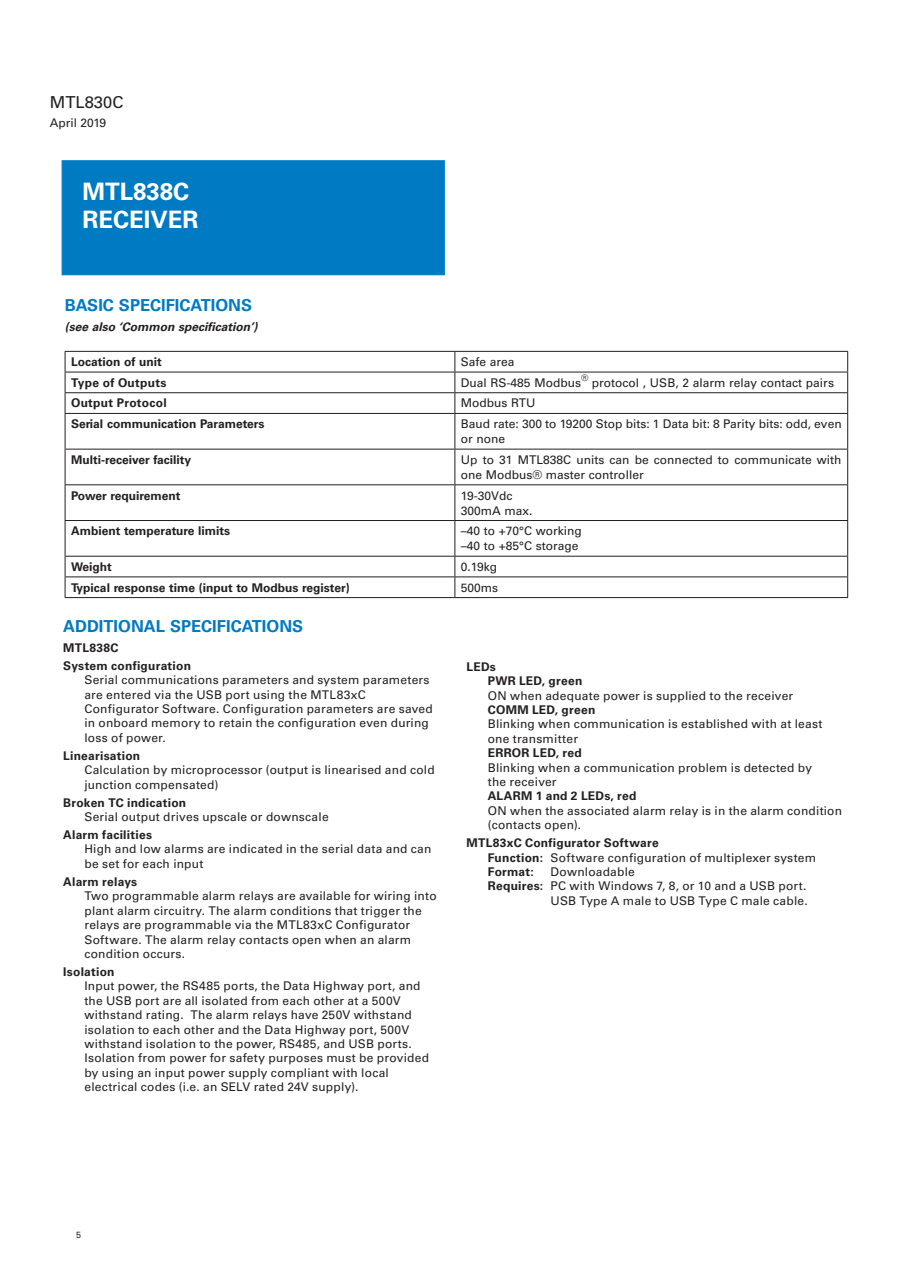
<style>
.page{position:relative;width:915px;height:1263px;background:#fff}
.page>*{position:absolute;margin:0;border:0;box-sizing:border-box;transform-origin:0 0}
.Part_Number_-_big{font:700 24px/27px "Univers LT Pro 65";color:#fff}
._1st_Subheading--P54{font:700 16.5px "Univers LT Pro 65";color:#007ac2}
._10pt_CAPS_heading{font:700 16.5px "Univers LT Pro 65";color:#007ac2}
.t1{font:16.5px "Univers LT Pro 55 Roman";color:#231f20}
.Spec_value{font:12px/14.4px "Univers LT Pro 55 Roman";letter-spacing:.015em;color:#231f20}
.Intro_text{font:12px/15px "Univers LT Pro 55 Roman";color:#231f20}
.Spec_value-2{font:700 12px "Univers LT Pro 65";letter-spacing:.02em;color:#231f20}
.Intro_text-2{font:700 12px "Univers LT Pro 65";color:#231f20}
.Spec_parameter{font:700 12px "Univers LT Pro 65";letter-spacing:.025em;color:#231f20}
.See_also{font:italic 700 12px "Univers LT Pro 65";color:#231f20}
.Intro_text-3{font:9px "Univers LT Pro 55 Roman";color:#231f20}
.s1{font-family:"Univers LT Pro 65";font-weight:700}
</style>
<div class="page">
<hr style="left:65px;top:351px;width:389px;height:1px;background:#231f20">
<hr style="left:454px;top:351px;width:393px;height:1px;background:#231f20">
<hr style="left:65px;top:372px;width:389px;height:1px;background:#231f20">
<hr style="left:454px;top:372px;width:393px;height:1px;background:#231f20">
<hr style="left:65px;top:392px;width:389px;height:1px;background:#231f20">
<svg style="left:65px;top:352px;width:1px;height:61px"></svg>
<hr style="left:454px;top:392px;width:393px;height:1px;background:#231f20">
<svg style="left:454px;top:352px;width:1px;height:61px"></svg>
<svg style="left:847px;top:352px;width:1px;height:61px"></svg>
<hr style="left:65px;top:413px;width:389px;height:1px;background:#231f20">
<hr style="left:65px;top:414px;width:1px;height:35px;background:#231f20">
<hr style="left:454px;top:413px;width:393px;height:1px;background:#231f20">
<hr style="left:454px;top:414px;width:1px;height:35px;background:#231f20">
<hr style="left:847px;top:414px;width:1px;height:35px;background:#231f20">
<hr style="left:65px;top:449px;width:389px;height:1px;background:#231f20">
<hr style="left:65px;top:449px;width:1px;height:35px;background:#231f20">
<hr style="left:454px;top:449px;width:393px;height:1px;background:#231f20">
<hr style="left:454px;top:449px;width:1px;height:35px;background:#231f20">
<hr style="left:847px;top:449px;width:1px;height:35px;background:#231f20">
<hr style="left:65px;top:484px;width:389px;height:1px;background:#231f20">
<hr style="left:65px;top:485px;width:1px;height:35px;background:#231f20">
<hr style="left:454px;top:484px;width:393px;height:1px;background:#231f20">
<hr style="left:454px;top:485px;width:1px;height:35px;background:#231f20">
<hr style="left:847px;top:485px;width:1px;height:35px;background:#231f20">
<hr style="left:65px;top:520px;width:389px;height:1px;background:#231f20">
<hr style="left:65px;top:521px;width:1px;height:35px;background:#231f20">
<hr style="left:454px;top:520px;width:393px;height:1px;background:#231f20">
<hr style="left:454px;top:521px;width:1px;height:35px;background:#231f20">
<hr style="left:847px;top:521px;width:1px;height:35px;background:#231f20">
<hr style="left:65px;top:556px;width:389px;height:1px;background:#231f20">
<hr style="left:454px;top:556px;width:393px;height:1px;background:#231f20">
<hr style="left:65px;top:576px;width:389px;height:1px;background:#231f20">
<svg style="left:65px;top:557px;width:1px;height:40px"></svg>
<hr style="left:454px;top:576px;width:393px;height:1px;background:#231f20">
<svg style="left:454px;top:557px;width:1px;height:40px"></svg>
<svg style="left:847px;top:557px;width:1px;height:40px"></svg>
<hr style="left:65px;top:597px;width:389px;height:1px;background:#231f20">
<hr style="left:454px;top:597px;width:393px;height:1px;background:#231f20">
<div style="left:62px;top:160px;width:382px;height:115px;background:#007ac2;border:1px solid #007ac2"></div>
<h2 class="t1" style="left:50px;top:92px;width:75px">MTL830C</h2>
<p class="Spec_value" style="left:50px;top:116px;width:58px">April 2019</p>
<p class="Part_Number_-_big" style="left:82px;top:179px;width:118px">MTL838C<br>RECEIVER</p>
<p class="_10pt_CAPS_heading" style="left:65px;top:296px;width:189px">BASIC SPECIFICATIONS</p>
<p class="See_also" style="left:65px;top:319px;width:194px">(see also ‘Common specification’)</p>
<p class="Intro_text-2" style="left:71px;top:355px;width:92px">Location of unit</p>
<p class="Intro_text" style="left:460px;top:354px;width:55px">Safe area</p>
<p class="Spec_parameter" style="left:71px;top:375px;width:97px">Type of Outputs</p>
<p class="Intro_text" style="left:460px;top:375px;width:122px">Dual RS-485 Modbus</p>
<p class="Intro_text-3" style="left:581px;top:372px;width:9px">®</p>
<p class="Intro_text" style="left:591px;top:375px;width:243px">protocol , USB, 2 alarm relay contact pairs</p>
<p class="Spec_parameter" style="left:71px;top:396px;width:97px">Output Protocol</p>
<p class="Intro_text" style="left:460px;top:396px;width:76px">Modbus RTU</p>
<p class="Intro_text-2" style="left:71px;top:417px;width:195px">Serial communication Parameters</p>
<p class="Intro_text" style="left:460px;top:416px;width:382px">Baud rate: 300 to 19200 Stop bits: 1 Data bit: 8 Parity bits: odd, even or none</p>
<p class="Intro_text-2" style="left:71px;top:452px;width:121px">Multi-receiver facility</p>
<p class="Intro_text" style="left:460px;top:452px;width:382px">Up to 31 MTL838C units can be connected to communicate with one Modbus® master controller</p>
<p class="Intro_text-2" style="left:71px;top:488px;width:111px">Power requirement</p>
<p class="Intro_text" style="left:460px;top:488px;width:73px">19-30Vdc<br>300mA max.</p>
<p class="Intro_text-2" style="left:71px;top:524px;width:161px">Ambient temperature limits</p>
<p class="Intro_text" style="left:460px;top:523px;width:122px">–40 to +70°C working –40 to +85°C storage</p>
<p class="Intro_text-2" style="left:71px;top:559px;width:42px">Weight</p>
<p class="Intro_text" style="left:460px;top:559px;width:38px">0.19kg</p>
<p class="Intro_text-2" style="left:71px;top:580px;width:280px">Typical response time (input to Modbus register)</p>
<p class="Intro_text" style="left:460px;top:580px;width:39px">500ms</p>
<p class="_1st_Subheading--P54" style="left:63px;top:617px;width:241px">ADDITIONAL SPECIFICATIONS</p>
<p class="Spec_parameter" style="left:63px;top:640px;width:57px">MTL838C</p>
<p class="Spec_value-2" style="left:63px;top:658px;width:129px">System configuration</p>
<p class="Spec_value" style="left:84px;top:673px;width:350px">Serial communications parameters and system parameters are entered via the USB port using the MTL83xC Configurator Software. Configuration parameters are saved in onboard memory to retain the configuration even during loss of power.</p>
<p class="Spec_value-2" style="left:63px;top:748px;width:79px">Linearisation</p>
<p class="Spec_value" style="left:84px;top:763px;width:351px">Calculation by microprocessor (output is linearised and cold junction compensated)</p>
<p class="Spec_value-2" style="left:63px;top:795px;width:124px">Broken TC indication</p>
<p class="Spec_value" style="left:84px;top:810px;width:246px">Serial output drives upscale or downscale</p>
<p class="Spec_value-2" style="left:63px;top:828px;width:90px">Alarm facilities</p>
<p class="Spec_value" style="left:84px;top:842px;width:348px">High and low alarms are indicated in the serial data and can be set for each input</p>
<p class="Spec_value-2" style="left:63px;top:874px;width:76px">Alarm relays</p>
<p class="Spec_value" style="left:84px;top:889px;width:353px">Two programmable alarm relays are available for wiring into plant alarm circuitry. The alarm conditions that trigger the relays are programmable via the MTL83xC Configurator Software. The alarm relay contacts open when an alarm condition occurs.</p>
<p class="Spec_value-2" style="left:63px;top:964px;width:53px">Isolation</p>
<p class="Spec_value" style="left:84px;top:979px;width:337px">Input power, the RS485 ports, the Data Highway port, and the USB port are all isolated from each other at a 500V withstand rating. The alarm relays have 250V withstand isolation to each other and the Data Highway port, 500V withstand isolation to the power, RS485, and USB ports.</p>
<p class="Spec_value" style="left:84px;top:1051px;width:346px">Isolation from power for safety purposes must be provided by using an input power supply compliant with local electrical codes (i.e. an SELV rated 24V supply).</p>
<p class="Spec_value-2" style="left:466px;top:659px;width:31px">LEDs</p>
<p class="Spec_value-2" style="left:487px;top:674px;width:96px">PWR LED, green</p>
<p class="Spec_value" style="left:487px;top:688px;width:307px">ON when adequate power is supplied to the receiver</p>
<p class="Spec_value-2" style="left:487px;top:702px;width:109px">COMM LED, green</p>
<p class="Spec_value" style="left:487px;top:717px;width:336px">Blinking when communication is established with at least one transmitter</p>
<p class="Spec_value-2" style="left:487px;top:746px;width:95px">ERROR LED, red</p>
<p class="Spec_value" style="left:487px;top:760px;width:325px">Blinking when a communication problem is detected by the receiver</p>
<p class="Spec_value-2" style="left:487px;top:789px;width:150px">ALARM 1 and 2 LEDs, red</p>
<p class="Spec_value" style="left:487px;top:803px;width:356px">ON when the associated alarm relay is in the alarm condition (contacts open).</p>
<p class="Spec_value-2" style="left:466px;top:836px;width:194px">MTL83xC Configurator Software</p>
<p class="Spec_value" style="left:487px;top:850px;width:330px"><span class="s1">Function:</span> Software configuration of multiplexer system</p>
<p class="Spec_value-2" style="left:487px;top:864px;width:47px">Format:</p>
<p class="Spec_value" style="left:550px;top:864px;width:86px">Downloadable</p>
<p class="Spec_value" style="left:487px;top:879px;width:320px"><span class="s1">Requires:</span> PC with Windows 7, 8, or 10 and a USB port.</p>
<p class="Spec_value" style="left:550px;top:893px;width:258px">USB Type A male to USB Type C male cable.</p>
<p class="Intro_text-3" style="left:76px;top:1229px;width:7px">5</p>
</div>
